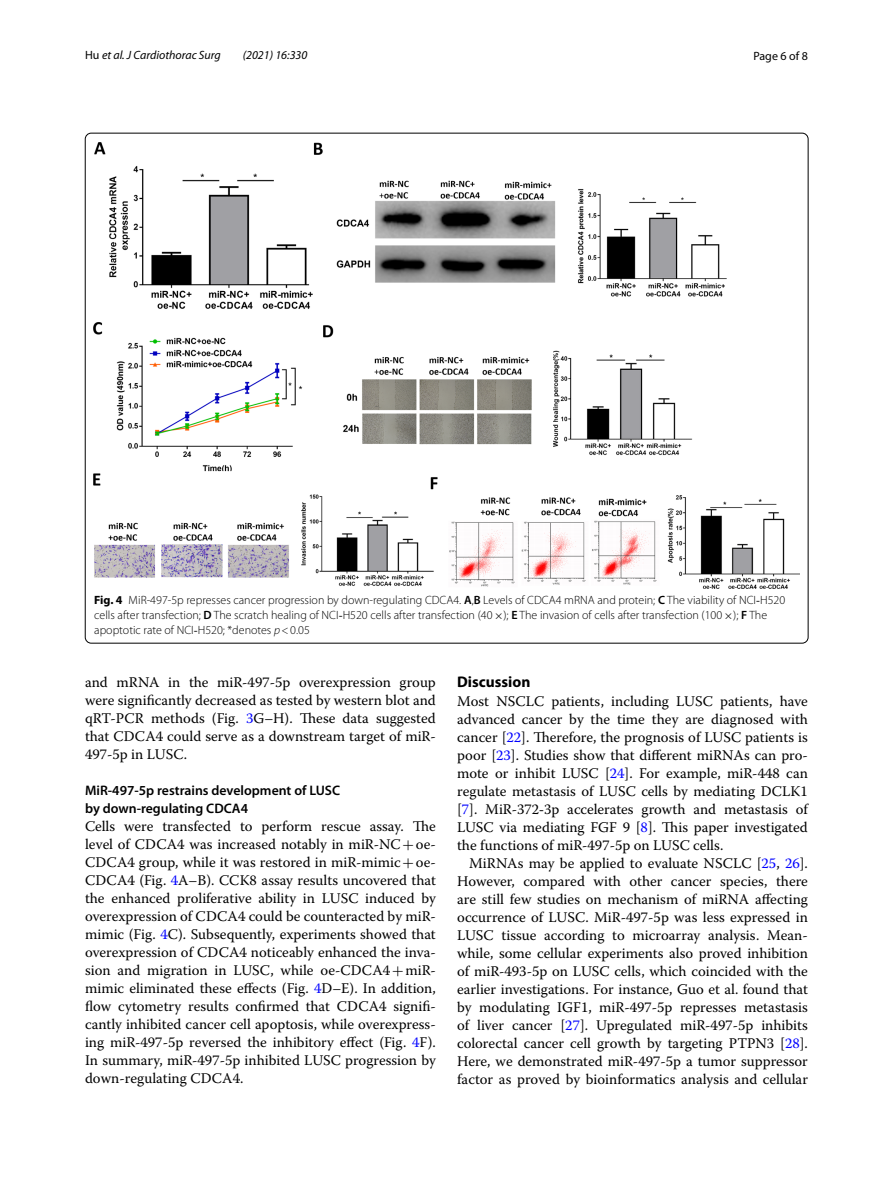
<style>
.page{position:relative;width:893px;height:1187px;background:#fff}
.page>*{position:absolute;margin:0;border:0;box-sizing:border-box;transform-origin:0 0}
.t1{font:700 15.45px "Myriad Pro";color:#000}
.t2{font:14.7px/18px "Warnock Pro";color:#000;text-align:justify}
.t3{font:600 13.8px/18px "Myriad Pro";color:#000}
.t4{font:300 12px/15px "Myriad Pro";color:#000}
.t5{font:italic 12px "Myriad Pro";color:#000}
.t6{font:12px "Myriad Pro";color:#000}
.s1{font-style:normal}
.s2{font-weight:700}
.s3{font-weight:600}
.s4{font-family:"STIX Math";font-weight:400}
.s5{font-family:"MTSY";font-weight:400}
.s6{font-style:italic}
.s7{color:#00f}
.s8{font-family:"MTSY"}
.s9{font-family:"STIX Math"}
</style>
<div class="page">
<img style="left:94px;top:142px;width:706px;height:446px">
<p class="t5" style="left:85px;top:48px;width:137px"><span class="s1">Hu</span> et al. J Cardiothorac Surg</p>
<p class="t5" style="left:243px;top:48px;width:66px">(2021) 16:330</p>
<p class="t6" style="left:753px;top:48px;width:56px">Page 6 of 8</p>
<p class="t4" style="left:94px;top:592px;width:692px"><span class="s2">Fig. 4</span> MiR-497-5p represses cancer progression by down-regulating CDCA4. <span class="s3">A</span>,<span class="s3">B</span> Levels of CDCA4 mRNA and protein; <span class="s3">C</span> The viability of NCI<span class="s4">‐</span>H520 cells after transfection; <span class="s3">D</span> The scratch healing of NCI<span class="s4">‐</span>H520 cells after transfection (40<span class="s5">×</span>); <span class="s3">E</span> The invasion of cells after transfection (100<span class="s5">×</span>); <span class="s3">F</span> The apoptotic rate of NCI<span class="s4">‐</span>H520; *denotes <span class="s6">p</span>&lt;0.05</p>
<p class="t2" style="left:85px;top:672px;width:352px">and mRNA in the miR-497-5p overexpression group were significantly decreased as tested by western blot and qRT-PCR methods (Fig. <span class="s7">3</span>G–H). These data suggested that CDCA4 could serve as a downstream target of miR-497-5p in LUSC.</p>
<p class="t3" style="left:85px;top:780px;width:257px">MiR‑497‑5p restrains development of LUSC by down‑regulating CDCA4</p>
<p class="t2" style="left:85px;top:816px;width:352px">Cells were transfected to perform rescue assay. The level of CDCA4 was increased notably in miR-NC<span class="s8">+</span>oe-CDCA4 group, while it was restored in miR-mimic<span class="s8">+</span>oe-CDCA4 (Fig. <span class="s7">4</span>A–B). CCK8 assay results uncovered that the enhanced proliferative ability in LUSC induced by overexpression of CDCA4 could be counteracted by miR&shy;mimic (Fig. <span class="s7">4</span>C). Subsequently, experiments showed that overexpression of CDCA4 noticeably enhanced the inva&shy;sion and migration in LUSC, while oe-CDCA4<span class="s8">+</span>miR&shy;mimic eliminated these effects (Fig. <span class="s7">4</span>D–E). In addition, flow cytometry results confirmed that CDCA4 signifi&shy;cantly inhibited cancer cell apoptosis, while overexpress&shy;ing miR-497-5p reversed the inhibitory effect (Fig. <span class="s7">4</span>F).<br>In summary, miR-497-5p inhibited LUSC progression by down-regulating CDCA4.</p>
<p class="t1" style="left:457px;top:672px;width:75px">Discussion</p>
<p class="t2" style="left:457px;top:691px;width:352px">Most NSCLC patients, including LUSC patients, have advanced cancer by the time they are diagnosed with cancer [<span class="s7">22</span>]. Therefore, the prognosis of LUSC patients is poor [<span class="s7">23</span>]. Studies show that different miRNAs can pro&shy;mote or inhibit LUSC [<span class="s7">24</span>]. For example, miR-448 can regulate metastasis of LUSC cells by mediating DCLK1 [<span class="s7">7</span>]. MiR-372<span class="s9">‐</span>3p accelerates growth and metastasis of LUSC via mediating FGF 9 [<span class="s7">8</span>]. This paper investigated the functions of miR-497-5p on LUSC cells.</p>
<p class="t2" style="left:457px;top:853px;width:352px;text-indent:12px">MiRNAs may be applied to evaluate NSCLC [<span class="s7">25</span>, <span class="s7">26</span>].<br>However, compared with other cancer species, there are still few studies on mechanism of miRNA affecting occurrence of LUSC. MiR-497-5p was less expressed in LUSC tissue according to microarray analysis. Mean&shy;while, some cellular experiments also proved inhibition of miR-493-5p on LUSC cells, which coincided with the earlier investigations. For instance, Guo et al. found that by modulating IGF1, miR-497-5p represses metastasis of liver cancer [<span class="s7">27</span>]. Upregulated miR-497-5p inhibits colorectal cancer cell growth by targeting PTPN3 [<span class="s7">28</span>].<br>Here, we demonstrated miR-497-5p a tumor suppressor factor as proved by bioinformatics analysis and cellular</p>
</div>
